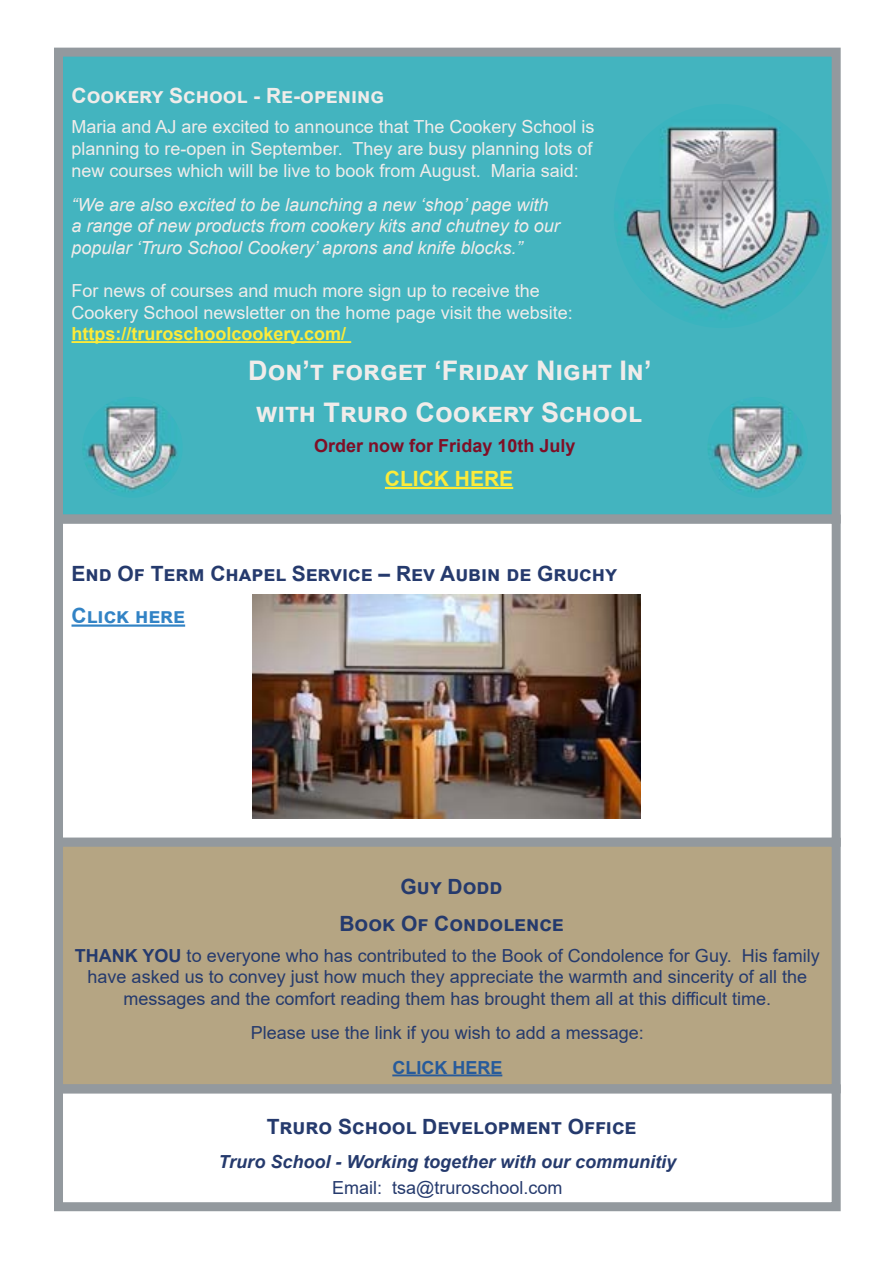
<style>
.page{position:relative;width:893px;height:1263px;background:#fff}
.page>*{position:absolute;margin:0;border:0;box-sizing:border-box;transform-origin:0 0}
.t1{font:700 27px/42.2px "Arial";color:#f0ecea}
.t2{font:700 21px/38px "Arial";color:#253a6d;text-align:center}
.t3{font:700 21px "Arial";color:#f0ecea}
.t4{font:700 21px "Arial";color:#3283c5}
.t5{font:700 21px "Arial";color:#fceb39}
.t6{font:18px/21.6px "Arial";color:#253a6d;text-align:center}
.t7{font:18px/21.6px "Arial";color:#f0ecea;text-align:justify}
.t8{font:italic 18px/21.6px "Arial";color:#f0ecea}
.t9{font:italic 700 18px "Arial";color:#253a6d}
.t10{font:700 18px "Arial";color:#fceb39}
.t11{font:700 18px "Arial";color:#7f0f26}
.t12{font:700 18px "Arial";color:#275b9b}
.s1{font-weight:700}
</style>
<div class="page">
<div style="left:58px;top:52px;width:778px;height:467px;background:#43b4bf"></div>
<hr style="left:72px;top:341px;width:279px;height:2px;background:#fceb39">
<div style="left:54px;top:48px;width:787px;height:475px;border:9px solid #93999e"></div>
<img style="left:614px;top:116px;width:216px;height:205px">
<hr style="left:72px;top:624px;width:113px;height:3px;background:#3283c5">
<div style="left:54px;top:514px;width:787px;height:333px;border:9px solid #93999e"></div>
<div style="left:58px;top:842px;width:778px;height:247px;background:#b5a583"></div>
<hr style="left:392px;top:1074px;width:110px;height:2px;background:#275b9b">
<div style="left:54px;top:838px;width:787px;height:255px;border:9px solid #93999e"></div>
<div style="left:54px;top:1084px;width:787px;height:127px;border:9px solid #93999e"></div>
<img style="left:252px;top:594px;width:389px;height:224px">
<hr style="left:385px;top:487px;width:128px;height:2px;background:#fceb39">
<img style="left:82px;top:397px;width:101px;height:101px;border-radius:50px">
<img style="left:707px;top:397px;width:101px;height:101px;border-radius:50px">
<p class="t3" style="left:72px;top:81px;width:314px">Cookery School - Re-opening</p>
<p class="t7" style="left:72px;top:116px;width:524px">Maria and AJ are excited to announce that The Cookery School is planning to re-open in September. They are busy planning lots of new courses which will be live to book from August. Maria said:</p>
<p class="t8" style="left:72px;top:194px;width:490px">“We are also excited to be launching a new ‘shop’ page with a range of new products from cookery kits and chutney to our popular ‘Truro School Cookery’ aprons and knife blocks.”</p>
<p class="t7" style="left:72px;top:280px;width:503px">For news of courses and much more sign up to receive the<br>Cookery School newsletter on the home page visit the website:</p>
<p class="t10" style="left:72px;top:321px;width:276px">https://truroschoolcookery.com/</p>
<h1 class="t1" style="left:248px;top:349px;width:405px">Don’t forget ‘Friday Night In’ with Truro Cookery School</h1>
<p class="t11" style="left:314px;top:433px;width:263px">Order now for Friday 10th July</p>
<p class="t5" style="left:385px;top:463px;width:130px">CLICK HERE</p>
<p class="t2" style="left:72px;top:555px;width:547px">End Of Term Chapel Service – Rev Aubin de Gruchy</p>
<p class="t4" style="left:72px;top:601px;width:115px">Click here</p>
<p class="t2" style="left:339px;top:867px;width:226px">Guy Dodd<br>Book Of Condolence</p>
<p class="t6" style="left:75px;top:944px;width:746px"><span class="s1">THANK YOU</span> to everyone who has contributed to the Book of Condolence for Guy. His family have asked us to convey just how much they appreciate the warmth and sincerity of all the messages and the comfort reading them has brought them all at this difficult time.</p>
<p class="t6" style="left:251px;top:1022px;width:395px">Please use the link if you wish to add a message:</p>
<p class="t12" style="left:392px;top:1054px;width:111px">CLICK HERE</p>
<p class="t2" style="left:267px;top:1107px;width:371px">Truro School Development Office</p>
<p class="t9" style="left:219px;top:1150px;width:459px">Truro School - Working together with our communitiy</p>
<p class="t6" style="left:332px;top:1176px;width:232px">Email: tsa@truroschool.com</p>
</div>
